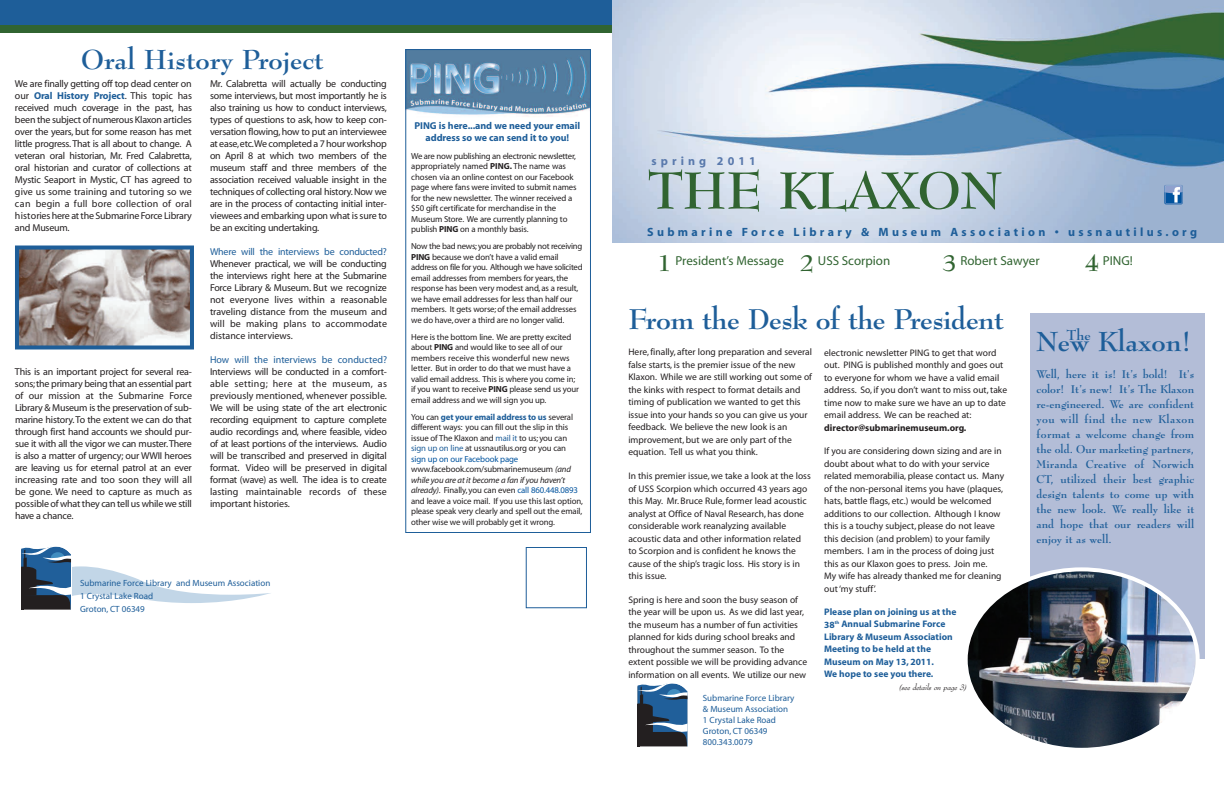
<style>
.page{position:relative;width:1224px;height:792px;background:#fff}
.page>*{position:absolute;margin:0;border:0;box-sizing:border-box;transform-origin:0 0}
.t1{font:700 51px "Bernhard Modern BT";color:#316431}
.t2{font:700 28px "Bernhard Modern BT";letter-spacing:-.02em;color:#1e5e99}
.t3{font:700 27px "Bernhard Modern BT";color:#1e5e99}
.t4{font:700 23px "Bernhard Modern BT";color:#316431}
.t5{font:700 14px "Bernhard Modern BT";color:#1e5e99}
.t6{font:13px "Myriad";color:#316431}
.t7{font:700 12px "Myriad";letter-spacing:.275em;color:#1e5e99}
.t8{font:700 12px "Myriad";letter-spacing:.34em;color:#5979ac}
.t9{font:700 11px/15px "Bernhard Modern BT";color:#1e5e99;text-align:justify}
.t10{font:10px/12px "Myriad";letter-spacing:-.015em;color:#231f20;text-align:justify}
.t11{font:10px "Myriad";letter-spacing:-.01em;color:#1e5e99}
.t12{font:700 10px/12px "Myriad";letter-spacing:-.005em;color:#1e5e99;text-align:center}
.t13{font:9.5px/12.5px "Myriad";color:#231f20}
.t14{font:700 9.5px/12.5px "Myriad";color:#1e5e99}
.t15{font:700 9.5px "Myriad";color:#231f20}
.t16{font:9px/10.8px "Myriad";color:#1e5e99}
.t17{font:8.8px/10.5px "Myriad";letter-spacing:-.015em;color:#231f20}
.t18{font:italic 8px "Bernhard Modern BT";letter-spacing:-.005em;color:#231f20}
.s1{font-weight:700;color:#1e5e99}
.s2{font-weight:700}
.s3{color:#1e5e99}
.s4{color:#01539e}
.s5{font-style:italic}
</style>
<div class="page">
<img style="left:612px;top:0;width:612px;height:242px">
<div style="left:1030px;top:313px;width:174px;height:346px;background:#b3bdd7"></div>
<img style="left:967px;top:567px;width:233px;height:181px">
<svg style="left:637px;top:683px;width:51px;height:63px;background:#3f5b77"></svg>
<svg style="left:1164px;top:185px;width:19px;height:19px"></svg>
<div style="left:0;top:8px;width:612px;height:24px;background:#316431"></div>
<svg style="left:21px;top:546px;width:250px;height:64px"></svg>
<div style="left:526px;top:547px;width:61px;height:61px;border:1px solid #1e5e99"></div>
<div style="left:0;top:0;width:612px;height:24px;background:#1e5e99"></div>
<img style="left:20px;top:251px;width:169px;height:94px">
<div style="left:15px;top:246px;width:179px;height:104px;border:4px solid #1e5e99"></div>
<img style="left:407px;top:51px;width:182px;height:66px">
<div style="left:405px;top:49px;width:186px;height:484px;border:1px solid #1e5e99"></div>
<h3 class="t3" style="left:81px;top:46px;width:244px">Oral History Project</h3>
<p class="t10" style="left:15px;top:79px;width:179px">We are finally getting off top dead center on our <span class="s1">Oral History Project</span>. This topic has received much coverage in the past, has been the subject of numerous Klaxon articles over the years, but for some reason has met little progress. That is all about to change. A veteran oral historian, Mr. Fred Calabretta, oral historian and curator of collections at Mystic Seaport in Mystic, CT has agreed to give us some training and tutoring so we can begin a full bore collection of oral histories here at the Submarine Force Library and Museum.</p>
<p class="t10" style="left:15px;top:367px;width:179px">This is an important project for several rea&shy;sons;the primary being that an essential part of our mission at the Submarine Force Library &amp; Museum is the preservation of sub&shy;marine history. To the extent we can do that through first hand accounts we should pur&shy;sue it with all the vigor we can muster.There is also a matter of urgency; our WWII heroes are leaving us for eternal patrol at an ever increasing rate and too soon they will all be gone. We need to capture as much as possible of what they can tell us while we still have a chance.</p>
<p class="t10" style="left:210px;top:79px;width:178px">Mr. Calabretta will actually be conducting some interviews, but most importantly he is also training us how to conduct interviews, types of questions to ask, how to keep con&shy;versation flowing, how to put an interviewee at ease,etc.We completed a 7 hour workshop on April 8 at which two members of the museum staff and three members of the association received valuable insight in the techniques of collecting oral history.Now we are in the process of contacting initial inter&shy;viewees and embarking upon what is sure to be an exciting undertaking.</p>
<p class="t11" style="left:210px;top:248px;width:178px">Where will the interviews be conducted?</p>
<p class="t10" style="left:210px;top:259px;width:179px">Whenever practical, we will be conducting the interviews right here at the Submarine Force Library &amp; Museum. But we recognize not everyone lives within a reasonable traveling distance from the museum and will be making plans to accommodate distance interviews.</p>
<p class="t11" style="left:210px;top:356px;width:179px">How will the interviews be conducted?</p>
<p class="t10" style="left:210px;top:367px;width:179px">Interviews will be conducted in a comfort&shy;able setting; here at the museum, as previously mentioned, whenever possible.<br>We will be using state of the art electronic recording equipment to capture complete audio recordings and, where feasible, video of at least portions of the interviews. Audio will be transcribed and preserved in digital format. Video will be preserved in digital format (wave) as well. The idea is to create lasting maintainable records of these important histories.</p>
<p class="t16" style="left:80px;top:578px;width:192px;line-height:13px">Submarine Force Library and Museum Association<br>1 Crystal Lake Road<br>Groton, CT 06349</p>
<p class="t12" style="left:415px;top:120px;width:167px">PING is here...and we need your email address so we can send it to you!</p>
<p class="t17" style="left:411px;top:151px;width:167px">We are now publishing an electronic newsletter, appropriately named <span class="s2">PING.</span> The name was chosen via an online contest on our Facebook page where fans were invited to submit names for the new newsletter. The winner received a $50 gift certificate for merchandise in the Museum Store. We are currently planning to publish <span class="s2">PING</span> on a monthly basis.</p>
<p class="t17" style="left:411px;top:242px;width:173px">Now the bad news; you are probably not receiving <span class="s2">PING</span> because we don’t have a valid email address on file for you. Although we have solicited email addresses from members for years, the response has been very modest and, as a result, we have email addresses for less than half our members. It gets worse; of the email addresses we do have, over a third are no longer valid.</p>
<p class="t17" style="left:411px;top:332px;width:169px">Here is the bottom line. We are pretty excited about <span class="s2">PING</span> and would like to see all of our members receive this wonderful new news letter. But in order to do that we must have a valid email address. This is where you come in; if you want to receive <span class="s2">PING</span> please send us your email address and we will sign you up.</p>
<p class="t17" style="left:411px;top:412px;width:173px">You can <span class="s1">get your email address to us</span> several different ways: you can fill out the slip in this issue of The Klaxon and <span class="s3">mail it</span> to us; you can <span class="s3">sign up on line</span> at ussnautilus.org or you can <span class="s4">sign up on our Facebook page </span>www.facebook.com/submarinemuseum <span class="s5">(and while you are at it become a fan if you haven’t already)</span>. Finally, you can even <span class="s4">call 860.448.0893 </span>and leave a voice mail. If you use this last option, please speak very clearly and spell out the email, other wise we will probably get it wrong.</p>
<p class="t8" style="left:652px;top:156px;width:106px">spring 2011</p>
<h1 class="t1" style="left:648px;top:165px;width:355px">THE KLAXON</h1>
<p class="t7" style="left:647px;top:227px;width:551px">Submarine Force Library &amp; Museum Association • ussnautilus.org</p>
<h3 class="t4" style="left:658px;top:252px;width:15px">1</h3>
<h3 class="t4" style="left:800px;top:252px;width:15px">2</h3>
<h3 class="t4" style="left:943px;top:252px;width:15px">3</h3>
<h3 class="t4" style="left:1085px;top:252px;width:15px">4</h3>
<h3 class="t6" style="left:675px;top:256px;width:110px">President’s Message</h3>
<h3 class="t6" style="left:818px;top:256px;width:74px">USS Scorpion</h3>
<h3 class="t6" style="left:960px;top:256px;width:81px">Robert Sawyer</h3>
<h3 class="t6" style="left:1103px;top:256px;width:31px">PING!</h3>
<h2 class="t2" style="left:628px;top:305px;width:377px">From the Desk of the President</h2>
<p class="t13" style="left:628px;top:347px;width:185px">Here, finally, after long preparation and several false starts, is the premier issue of the new Klaxon. While we are still working out some of the kinks with respect to format details and timing of publication we wanted to get this issue into your hands so you can give us your feedback. We believe the new look is an improvement, but we are only part of the equation. Tell us what you think.</p>
<p class="t13" style="left:628px;top:470px;width:184px">In this premier issue, we take a look at the loss of USS Scorpion which occurred 43 years ago this May. Mr. Bruce Rule, former lead acoustic analyst at Office of Naval Research, has done considerable work reanalyzing available acoustic data and other information related to Scorpion and is confident he knows the cause of the ship’s tragic loss. His story is in this issue.</p>
<p class="t13" style="left:628px;top:594px;width:180px">Spring is here and soon the busy season of the year will be upon us. As we did last year, the museum has a number of fun activities planned for kids during school breaks and throughout the summer season. To the extent possible we will be providing advance information on all events. We utilize our new</p>
<p class="t16" style="left:703px;top:694px;width:93px">Submarine Force Library &amp; Museum Association<br>1 Crystal Lake Road<br>Groton, CT 06349<br>800.343.0079</p>
<p class="t13" style="left:824px;top:347px;width:185px">electronic newsletter PING to get that word out. PING is published monthly and goes out to everyone for whom we have a valid email address. So, if you don’t want to miss out, take time now to make sure we have an up to date email address. We can be reached at:</p>
<p class="t15" style="left:824px;top:424px;width:144px">director@submarinemuseum.org.</p>
<p class="t13" style="left:824px;top:445px;width:181px">If you are considering down sizing and are in doubt about what to do with your service related memorabilia, please contact us. Many of the non-personal items you have (plaques, hats, battle flags, etc.) would be welcomed additions to our collection. Although I know this is a touchy subject, please do not leave this decision (and problem) to your family members. I am in the process of doing just this as our Klaxon goes to press. Join me.<br>My wife has already thanked me for cleaning out ‘my stuff’.</p>
<p class="t14" style="left:824px;top:606px;width:134px">Please plan on joining us at the<br>38<sup>th</sup> Annual Submarine Force<br>Library &amp; Museum Association<br>Meeting to be held at the<br>Museum on May 13, 2011.<br>We hope to see you there.</p>
<p class="t18" style="left:899px;top:684px;width:69px">(see details on page 3)</p>
<h3 class="t5" style="left:1067px;top:328px;width:25px">The</h3>
<h3 class="t3" style="left:1037px;top:328px;width:156px">New Klaxon!</h3>
<p class="t9" style="left:1037px;top:367px;width:159px">Well, here it is! It’s bold! It’s color! It’s new! It’s The Klaxon re-engineered. We are confident you will find the new Klaxon format a welcome change from the old. Our marketing partners, Miranda Creative of Norwich CT, utilized their best graphic design talents to come up with the new look. We really like it and hope that our readers will enjoy it as well.</p>
</div>
